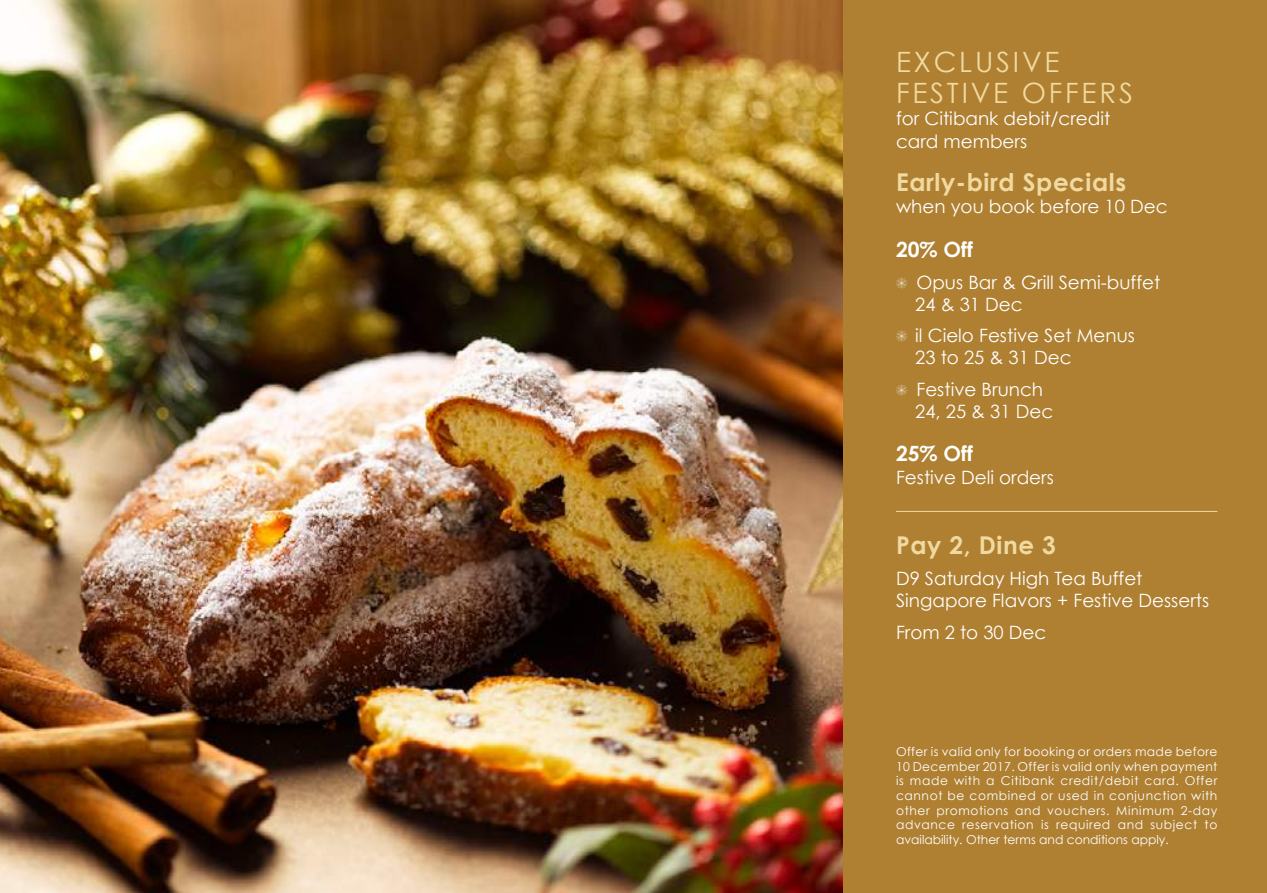
<style>
.page{position:relative;width:1267px;height:893px;background:#fff}
.page>*{position:absolute;margin:0;border:0;box-sizing:border-box;transform-origin:0 0}
.t1{font:28px/31.5px "Century Gothic";letter-spacing:.1em;color:#f0daa1}
.t2{font:700 24.5px "Century Gothic";letter-spacing:.025em;color:#f0daa1}
.t3{font:700 21px "Century Gothic";color:#fff}
.t4{font:18.38px/22.1px "Century Gothic";color:#fff}
.t5{font:12.25px/14.7px "Century Gothic";color:#fff;text-align:justify}
.s1{font-family:"Snowflakestfb";font-size:14px}
</style>
<div class="page">
<img style="left:0;top:0;width:844px;height:893px">
<div style="left:844px;top:0;width:422px;height:893px;background:#af8032"></div>
<hr style="left:896px;top:511px;width:321px;height:1px;background:#f0daa1">
<h1 class="t1" style="left:896px;top:46px;width:239px">EXCLUSIVE<br>FESTIVE OFFERS</h1>
<h3 class="t4" style="left:896px;top:108px;width:216px">for Citibank debit/credit card members</h3>
<h2 class="t2" style="left:896px;top:167px;width:232px">Early-bird Specials</h2>
<h3 class="t4" style="left:896px;top:195px;width:273px">when you book before 10 Dec</h3>
<h3 class="t3" style="left:896px;top:236px;width:78px">20% Off</h3>
<h3 class="t4" style="left:915px;top:271px;width:247px;text-indent:-19px"><span class="s1">h</span> Opus Bar &amp; Grill Semi-buffet<br>24 &amp; 31 Dec</h3>
<h3 class="t4" style="left:915px;top:324px;width:221px;text-indent:-19px"><span class="s1">h</span> il Cielo Festive Set Menus<br>23 to 25 &amp; 31 Dec</h3>
<h3 class="t4" style="left:915px;top:378px;width:139px;text-indent:-19px"><span class="s1">h</span> Festive Brunch<br>24, 25 &amp; 31 Dec</h3>
<h3 class="t3" style="left:896px;top:441px;width:78px">25% Off</h3>
<h3 class="t4" style="left:896px;top:466px;width:159px">Festive Deli orders</h3>
<h2 class="t2" style="left:896px;top:529px;width:161px">Pay 2, Dine 3</h2>
<h3 class="t4" style="left:896px;top:567px;width:315px">D9 Saturday High Tea Buffet<br>Singapore Flavors + Festive Desserts</h3>
<h3 class="t4" style="left:896px;top:621px;width:152px">From 2 to 30 Dec</h3>
<p class="t5" style="left:896px;top:744px;width:323px">Offer is valid only for booking or orders made before 10 December 2017. Offer is valid only when payment is made with a Citibank credit/debit card. Offer cannot be combined or used in conjunction with other promotions and vouchers. Minimum 2-day advance reservation is required and subject to availability. Other terms and conditions apply.</p>
</div>
